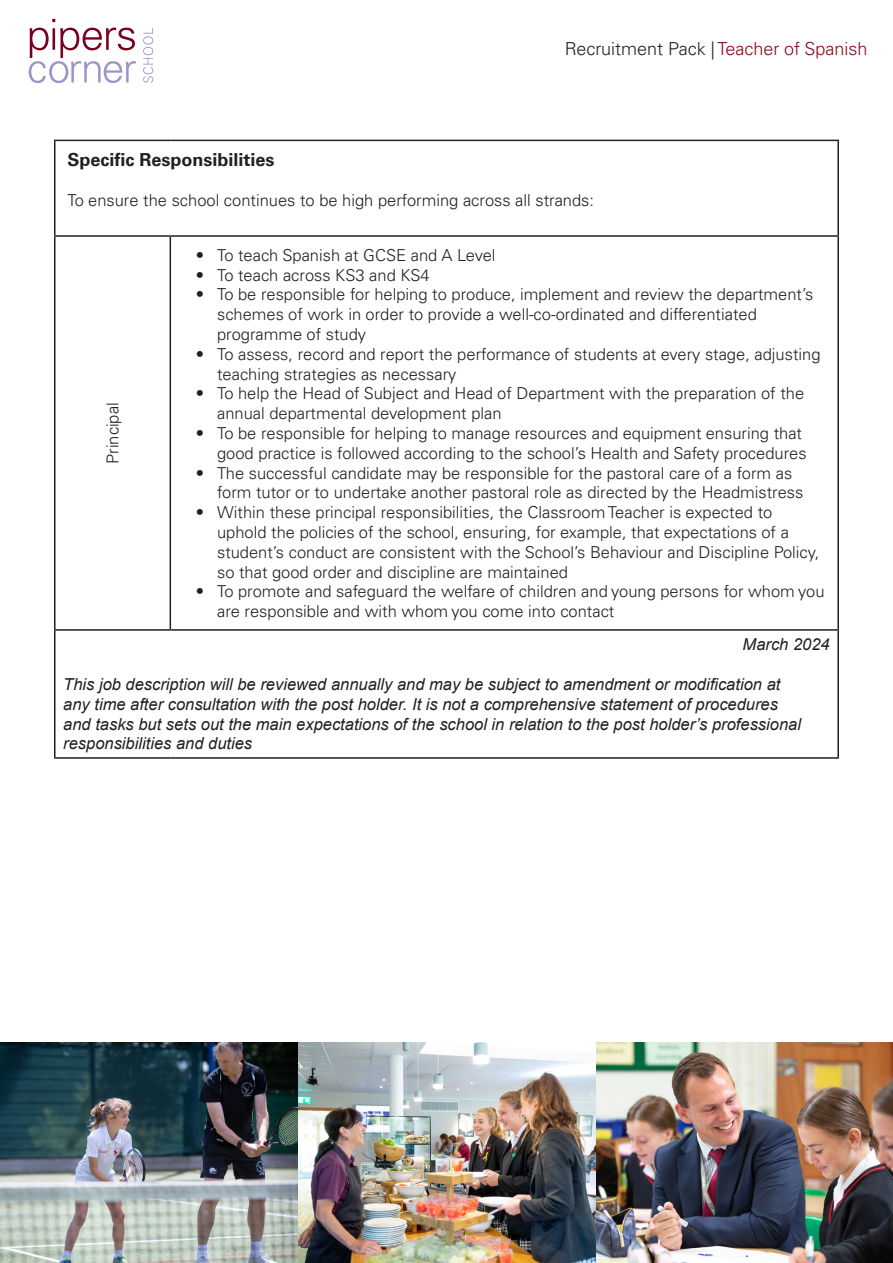
<style>
.page{position:relative;width:893px;height:1263px;background:#fff}
.page>*{position:absolute;margin:0;border:0;box-sizing:border-box;transform-origin:0 0}
.t1{font:300 18px "Univers LT Pro 45";color:#231f20}
.Table_bold{font:700 18px "Univers LT Pro 65";color:#231f20}
.Table_text{font:300 16.5px/19.8px "Univers LT Pro 45";color:#231f20}
.Table_text-2{font:italic 16.5px/19.8px "Arial";color:#231f20}
.s1{color:#880b1e}
</style>
<div class="page">
<img style="left:0;top:1042px;width:893px;height:221px">
<svg style="left:29px;top:28px;width:107px;height:55px"></svg>
<svg style="left:143px;top:28px;width:10px;height:55px"></svg>
<hr style="left:54px;top:140px;width:116px;height:1px;background:#231f20">
<hr style="left:54px;top:141px;width:2px;height:94px;background:#231f20">
<hr style="left:170px;top:140px;width:669px;height:1px;background:#231f20">
<hr style="left:837px;top:141px;width:2px;height:94px;background:#231f20">
<hr style="left:54px;top:235px;width:116px;height:2px;background:#231f20">
<hr style="left:54px;top:237px;width:2px;height:392px;background:#231f20">
<hr style="left:170px;top:235px;width:669px;height:2px;background:#231f20">
<hr style="left:170px;top:237px;width:1px;height:392px;background:#231f20">
<hr style="left:837px;top:237px;width:2px;height:392px;background:#231f20">
<hr style="left:54px;top:629px;width:116px;height:2px;background:#231f20">
<hr style="left:54px;top:631px;width:2px;height:126px;background:#231f20">
<hr style="left:170px;top:629px;width:669px;height:2px;background:#231f20">
<hr style="left:837px;top:631px;width:2px;height:126px;background:#231f20">
<hr style="left:54px;top:757px;width:116px;height:2px;background:#231f20">
<hr style="left:170px;top:757px;width:669px;height:2px;background:#231f20">
<p class="t1" style="left:565px;top:37px;width:304px">Recruitment Pack | <span class="s1">Teacher of Spanish</span></p>
<p class="Table_bold" style="left:68px;top:147px;width:209px">Specific Responsibilities</p>
<p class="Table_text" style="left:68px;top:190px;width:528px">To ensure the school continues to be high performing across all strands:</p>
<p class="Table_text" style="left:196px;top:245px;width:301px">• To teach Spanish at GCSE and A Level</p>
<p class="Table_text" style="left:196px;top:264px;width:235px">• To teach across KS3 and KS4</p>
<p class="Table_text" style="left:217px;top:284px;width:598px;text-indent:-21px">• To be responsible for helping to produce, implement and review the department’s schemes of work in order to provide a well-co-ordinated and differentiated programme of study</p>
<p class="Table_text" style="left:217px;top:344px;width:605px;text-indent:-21px">• To assess, record and report the performance of students at every stage, adjusting teaching strategies as necessary</p>
<p class="Table_text" style="left:217px;top:383px;width:589px;text-indent:-21px">• To help the Head of Subject and Head of Department with the preparation of the annual departmental development plan</p>
<p class="Table_text" style="left:196px;top:423px;width:612px;text-align:right">• To be responsible for helping to manage resources and equipment ensuring that good practice is followed according to the school’s Health and Safety procedures</p>
<p class="Table_text" style="left:217px;top:462px;width:588px;text-indent:-21px">• The successful candidate may be responsible for the pastoral care of a form as form tutor or to undertake another pastoral role as directed by the Headmistress</p>
<p class="Table_text" style="left:217px;top:502px;width:604px;text-indent:-21px">• Within these principal responsibilities, the Classroom Teacher is expected to uphold the policies of the school, ensuring, for example, that expectations of a student’s conduct are consistent with the School’s Behaviour and Discipline Policy, so that good order and discipline are maintained</p>
<p class="Table_text" style="left:217px;top:581px;width:609px;text-indent:-21px">• To promote and safeguard the welfare of children and young persons for whom you are responsible and with whom you come into contact</p>
<p class="Table_text-2" style="left:743px;top:635px;width:89px">March 2024</p>
<p class="Table_text-2" style="left:63px;top:675px;width:739px">This job description will be reviewed annually and may be subject to amendment or modification at any time after consultation with the post holder. It is not a comprehensive statement of procedures and tasks but sets out the main expectations of the school in relation to the post holder’s professional responsibilities and duties</p>
<p class="Table_text" style="left:102px;top:463px;width:63px;rotate:-90deg">Principal</p>
</div>
